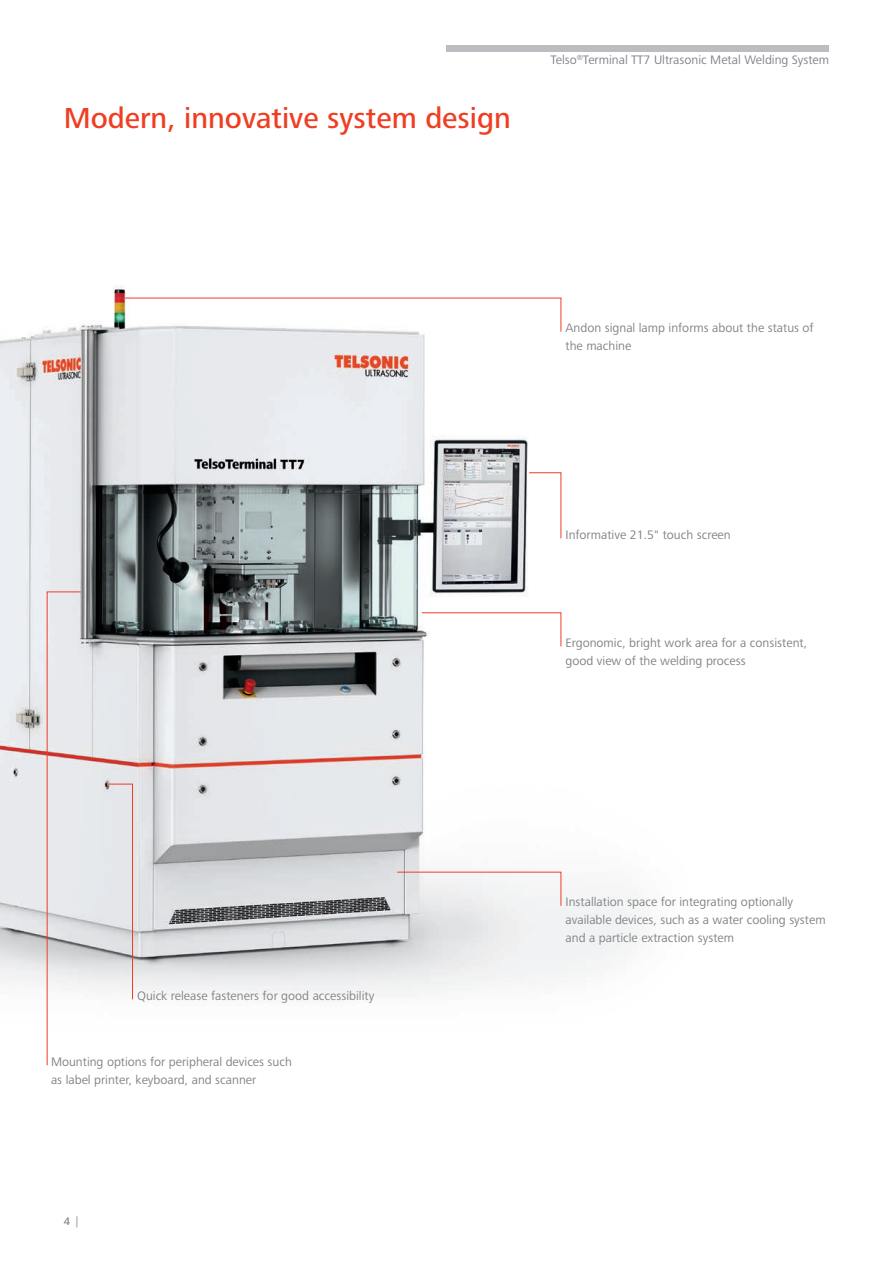
<style>
.page{position:relative;width:893px;height:1263px;background:#fff}
.page>*{position:absolute;margin:0;border:0;box-sizing:border-box;transform-origin:0 0}
.t1{font:500 30px "Frutiger Next LTW1 G";color:#ef3e22}
.Bildlegende{font:12.75px/18px "Frutiger Next LTW1 G";color:#808285}
.t2{font:500 11.25px "Frutiger Next LTW1 G";color:#808285}
.s1{font-weight:300}
</style>
<div class="page">
<img style="left:0;top:286px;width:643px;height:710px">
<svg style="left:528px;top:472px;width:34px;height:67px"></svg>
<svg style="left:124px;top:297px;width:438px;height:35px"></svg>
<svg style="left:421px;top:612px;width:141px;height:35px"></svg>
<svg style="left:396px;top:871px;width:166px;height:35px"></svg>
<svg style="left:106px;top:783px;width:27px;height:217px;background:#e2dcde"></svg>
<svg style="left:46px;top:591px;width:36px;height:475px"></svg>
<div style="left:446px;top:46px;width:383px;height:6px;background:#bcbdc0"></div>
<p class="t1" style="left:64px;top:101px;width:449px">Modern, innovative system design</p>
<p class="Bildlegende" style="left:550px;top:52px;width:280px">Telso<sup>®</sup>Terminal TT7 Ultrasonic Metal Welding System</p>
<p class="Bildlegende" style="left:566px;top:319px;width:250px">Andon signal lamp informs about the status of the machine</p>
<p class="Bildlegende" style="left:566px;top:526px;width:167px">Informative 21.5" touch screen</p>
<p class="Bildlegende" style="left:566px;top:634px;width:243px">Ergonomic, bright work area for a consistent, good view of the welding process</p>
<p class="Bildlegende" style="left:137px;top:987px;width:239px">Quick release fasteners for good accessibility</p>
<p class="Bildlegende" style="left:51px;top:1053px;width:242px">Mounting options for peripheral devices such as label printer, keyboard, and scanner</p>
<p class="t2" style="left:64px;top:1215px;width:16px">4 <span class="s1">|</span></p>
<p class="Bildlegende" style="left:566px;top:894px;width:262px">Installation space for integrating optionally available devices, such as a water cooling system and a particle extraction system</p>
</div>
